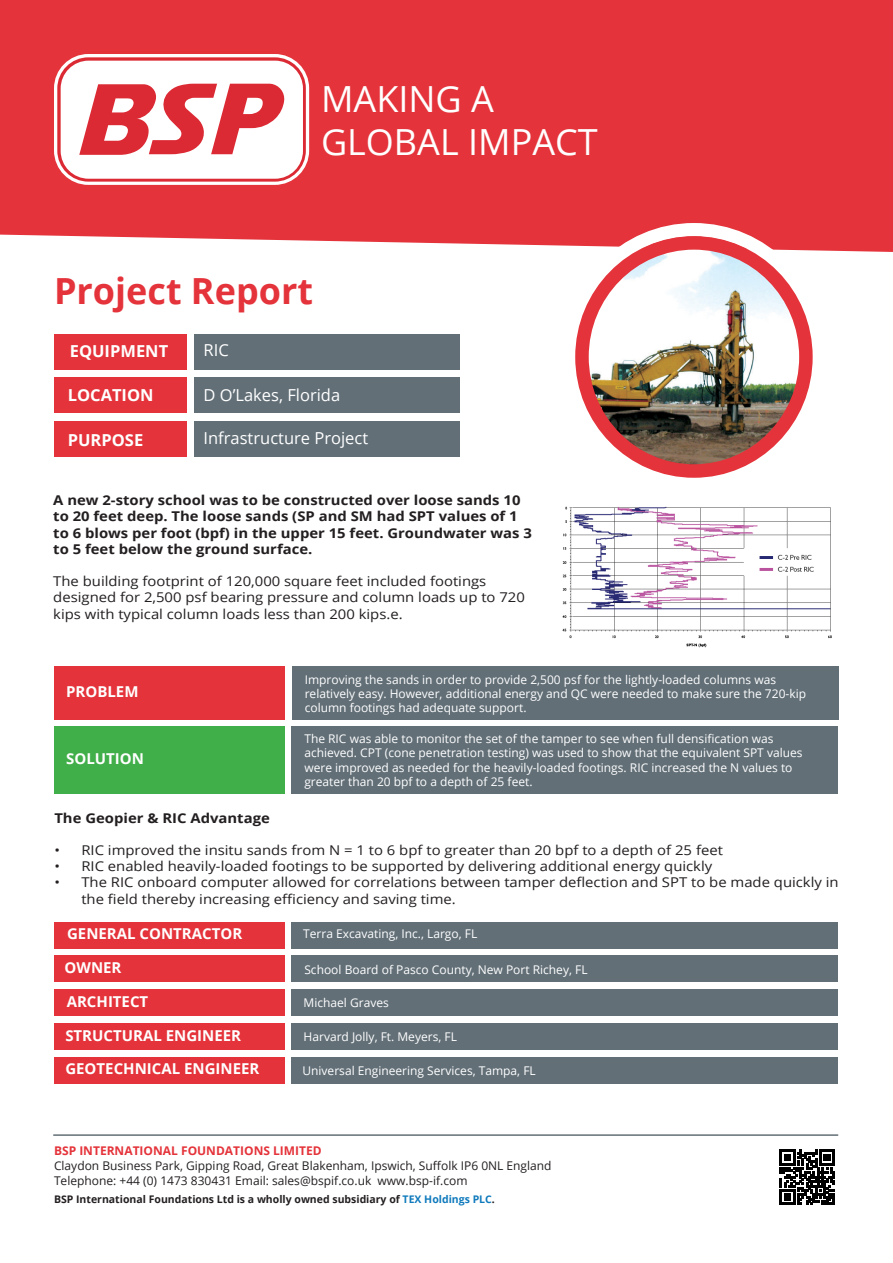
<style>
.page{position:relative;width:893px;height:1263px;background:#fff}
.page>*{position:absolute;margin:0;border:0;box-sizing:border-box;transform-origin:0 0}
.t1{font:36px "Open Sans";color:#fff}
.t2{font:700 36px "Open Sans";color:#e4333a}
.t3{font:16.5px "Open Sans";color:#fff}
.t4{font:700 16.5px "Open Sans";color:#fff}
.t5{font:700 15px "Open Sans";color:#fff}
.t6{font:13.5px/16.2px "Open Sans";color:#231f20;scale:1.1 1}
.t7{font:700 13.5px/16.2px "Open Sans";color:#231f20;scale:1.1 1}
.t8{font:12px/14.4px "Open Sans";color:#fff}
.t9{font:12px/15px "Open Sans";color:#231f20}
.t10{font:700 10.5px "Open Sans";color:#231f20}
.s1{font-weight:700;color:#e4333a}
.s2{color:#0f7abc}
</style>
<div class="page">
<hr style="left:53px;top:1134px;width:785px;height:2px;background:#626f77">
<svg style="left:780px;top:1150px;width:55px;height:55px"></svg>
<div style="left:0;top:0;width:893px;height:252px;background:#e4333a"></div>
<div style="left:54px;top:54px;width:255px;height:131px;background:#fff;border-radius:34px"></div>
<svg style="left:57px;top:57px;width:249px;height:125px;background:#e04951"></svg>
<div style="left:61px;top:61px;width:242px;height:118px;background:#fff;border-radius:28px"></div>
<svg style="left:79px;top:84px;width:206px;height:71px"></svg>
<div style="left:54px;top:334px;width:132px;height:35px;background:#e4333a"></div>
<div style="left:54px;top:377px;width:132px;height:35px;background:#e4333a"></div>
<div style="left:54px;top:422px;width:132px;height:35px;background:#e4333a"></div>
<div style="left:194px;top:334px;width:266px;height:35px;background:#626f77"></div>
<div style="left:194px;top:377px;width:266px;height:35px;background:#626f77"></div>
<div style="left:194px;top:422px;width:266px;height:35px;background:#626f77"></div>
<div style="left:562px;top:223px;width:264px;height:268px;border:14px solid #fff;border-radius:50%"></div>
<img style="left:582px;top:247px;width:224px;height:221px">
<div style="left:575px;top:236px;width:238px;height:242px;border:14px solid #e4333a;border-radius:50%"></div>
<div style="left:54px;top:922px;width:231px;height:26px;background:#e4333a"></div>
<div style="left:54px;top:667px;width:231px;height:53px;background:#e4333a"></div>
<div style="left:54px;top:726px;width:231px;height:68px;background:#40ae49"></div>
<div style="left:54px;top:956px;width:231px;height:26px;background:#e4333a"></div>
<div style="left:54px;top:989px;width:231px;height:27px;background:#e4333a"></div>
<div style="left:54px;top:1023px;width:231px;height:27px;background:#e4333a"></div>
<div style="left:54px;top:1057px;width:231px;height:26px;background:#e4333a"></div>
<div style="left:291px;top:922px;width:547px;height:26px;background:#626f77"></div>
<div style="left:292px;top:667px;width:547px;height:53px;background:#626f77"></div>
<div style="left:291px;top:726px;width:547px;height:68px;background:#626f77"></div>
<div style="left:291px;top:956px;width:547px;height:26px;background:#626f77"></div>
<div style="left:291px;top:989px;width:547px;height:27px;background:#626f77"></div>
<div style="left:291px;top:1023px;width:547px;height:27px;background:#626f77"></div>
<div style="left:291px;top:1057px;width:547px;height:26px;background:#626f77"></div>
<img style="left:562px;top:506px;width:270px;height:142px">
<p class="t1" style="left:321px;top:74px;width:174px">MAKING A</p>
<p class="t1" style="left:321px;top:117px;width:278px">GLOBAL IMPACT</p>
<p class="t2" style="left:54px;top:266px;width:261px">Project Report</p>
<p class="t4" style="left:70px;top:339px;width:100px">EQUIPMENT</p>
<p class="t3" style="left:204px;top:338px;width:27px">RIC</p>
<p class="t4" style="left:68px;top:383px;width:87px">LOCATION</p>
<p class="t3" style="left:204px;top:383px;width:138px">D O’Lakes, Florida</p>
<p class="t4" style="left:68px;top:428px;width:77px">PURPOSE</p>
<p class="t3" style="left:204px;top:427px;width:166px">Infrastructure Project</p>
<p class="t7" style="left:53px;top:492px;width:437px">A new 2-story school was to be constructed over loose sands 10 to 20 feet deep. The loose sands (SP and SM had SPT values of 1 to 6 blows per foot (bpf) in the upper 15 feet. Groundwater was 3 to 5 feet below the ground surface.</p>
<p class="t6" style="left:53px;top:573px;width:430px">The building footprint of 120,000 square feet included footings designed for 2,500 psf bearing pressure and column loads up to 720 kips with typical column loads less than 200 kips.e.</p>
<p class="t5" style="left:66px;top:681px;width:74px">PROBLEM</p>
<p class="t5" style="left:66px;top:748px;width:79px">SOLUTION</p>
<p class="t8" style="left:305px;top:672px;width:503px">Improving the sands in order to provide 2,500 psf for the lightly-loaded columns was relatively easy. However, additional energy and QC were needed to make sure the 720-kip column footings had adequate support.</p>
<p class="t8" style="left:304px;top:731px;width:500px">The RIC was able to monitor the set of the tamper to see when full densification was achieved. CPT (cone penetration testing) was used to show that the equivalent SPT values were improved as needed for the heavily-loaded footings. RIC increased the N values to</p>
<p class="t8" style="left:304px;top:774px;width:230px">greater than 20 bpf to a depth of 25 feet.</p>
<p class="t7" style="left:54px;top:809px;width:197px">The Geopier &amp; RIC Advantage</p>
<p class="t6" style="left:54px;top:842px;width:609px">• RIC improved the insitu sands from N = 1 to 6 bpf to greater than 20 bpf to a depth of 25 feet</p>
<p class="t6" style="left:54px;top:858px;width:600px">• RIC enabled heavily-loaded footings to be supported by delivering additional energy quickly</p>
<p class="t6" style="left:81px;top:874px;width:690px;text-indent:-27px">• The RIC onboard computer allowed for correlations between tamper deflection and SPT to be made quickly in the field thereby increasing efficiency and saving time.</p>
<p class="t5" style="left:67px;top:923px;width:177px">GENERAL CONTRACTOR</p>
<p class="t5" style="left:65px;top:957px;width:58px">OWNER</p>
<p class="t5" style="left:67px;top:991px;width:83px">ARCHITECT</p>
<p class="t5" style="left:65px;top:1024px;width:177px">STRUCTURAL ENGINEER</p>
<p class="t5" style="left:65px;top:1058px;width:196px">GEOTECHNICAL ENGINEER</p>
<p class="t8" style="left:303px;top:926px;width:176px">Terra Excavating, Inc., Largo, FL</p>
<p class="t8" style="left:304px;top:962px;width:285px">School Board of Pasco County, New Port Richey, FL</p>
<p class="t8" style="left:304px;top:995px;width:87px">Michael Graves</p>
<p class="t8" style="left:304px;top:1029px;width:155px">Harvard Jolly, Ft. Meyers, FL</p>
<p class="t8" style="left:302px;top:1063px;width:235px">Universal Engineering Services, Tampa, FL</p>
<p class="t9" style="left:54px;top:1143px;width:499px"><span class="s1">BSP INTERNATIONAL FOUNDATIONS LIMITED<br></span>Claydon Business Park, Gipping Road, Great Blakenham, Ipswich, Suffolk IP6 0NL England<br>Telephone: +44 (0) 1473 830431 Email: sales@bspif.co.uk www.bsp-if.com</p>
<p class="t10" style="left:54px;top:1192px;width:442px">BSP International Foundations Ltd is a wholly owned subsidiary of <span class="s2">TEX Holdings PLC</span>.</p>
</div>
